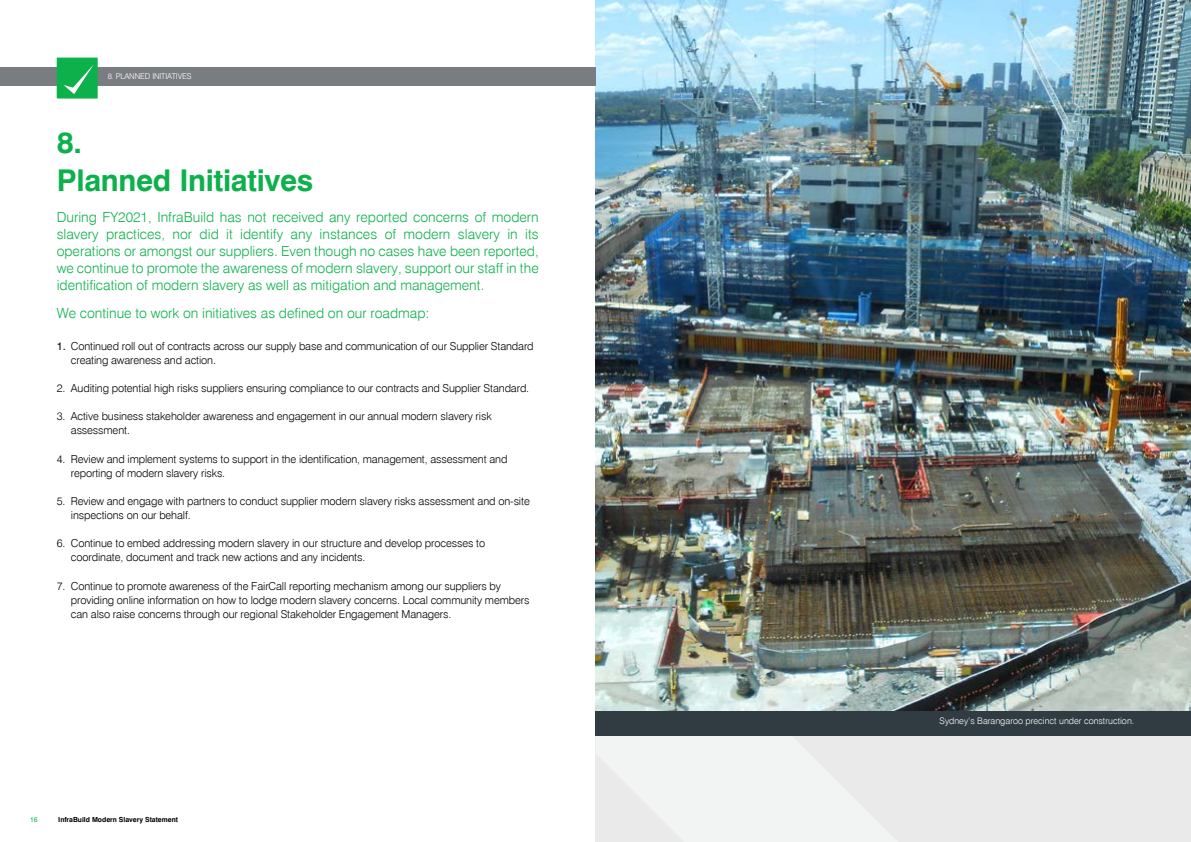
<style>
.page{position:relative;width:1191px;height:842px;background:#fff}
.page>*{position:absolute;margin:0;border:0;box-sizing:border-box;transform-origin:0 0}
.t1{font:700 30px/37.8px "Swiss 721 BT";letter-spacing:-.01em;color:#0db14b}
.t2{font:300 14px/17px "Swiss 721 BT";color:#0db14b;text-align:justify}
.t3{font:300 11px/14px "Swiss 721 BT";letter-spacing:-.01em;color:#000}
.t4{font:300 9px "Swiss 721 BT";color:#fff}
.t5{font:300 8px "Swiss 721 BT";letter-spacing:-.02em;color:#fff}
.t6{font:700 7px "Swiss 721 BT";color:#000}
.t7{font:7px "Swiss 721 BT";color:#0db14b}
.s1{font-weight:400}
</style>
<div class="page">
<div style="left:595px;top:0;width:596px;height:842px;background:#eaeaeb"></div>
<img style="left:595px;top:0;width:596px;height:712px">
<div style="left:595px;top:712px;width:596px;height:24px;background:#303c42"></div>
<div style="left:0;top:67px;width:595px;height:18px;background:#797d82"></div>
<svg style="left:57px;top:58px;width:41px;height:41px;background:#20b759"></svg>
<p class="t5" style="left:108px;top:71px;width:85px">8. PLANNED INITIATIVES</p>
<h1 class="t1" style="left:57px;top:123px;width:258px">8.<br>Planned Initiatives</h1>
<p class="t2" style="left:57px;top:209px;width:483px">During FY2021, InfraBuild has not received any reported concerns of modern slavery practices, nor did it identify any instances of modern slavery in its operations or amongst our suppliers. Even though no cases have been reported, we continue to promote the awareness of modern slavery, support our staff in the identification of modern slavery as well as mitigation and management.</p>
<p class="t2" style="left:57px;top:305px;width:374px">We continue to work on initiatives as defined on our roadmap:</p>
<p class="t3" style="left:71px;top:338px;width:464px;text-indent:-14px"><span class="s1">1.</span> Continued roll out of contracts across our supply base and communication of our Supplier Standard creating awareness and action.</p>
<p class="t3" style="left:57px;top:381px;width:474px">2. Auditing potential high risks suppliers ensuring compliance to our contracts and Supplier Standard.</p>
<p class="t3" style="left:71px;top:409px;width:422px;text-indent:-14px">3. Active business stakeholder awareness and engagement in our annual modern slavery risk assessment.</p>
<p class="t3" style="left:71px;top:451px;width:438px;text-indent:-14px">4. Review and implement systems to support in the identification, management, assessment and reporting of modern slavery risks.</p>
<p class="t3" style="left:71px;top:494px;width:460px;text-indent:-14px">5. Review and engage with partners to conduct supplier modern slavery risks assessment and on-site inspections on our behalf.</p>
<p class="t3" style="left:71px;top:536px;width:416px;text-indent:-14px">6. Continue to embed addressing modern slavery in our structure and develop processes to coordinate, document and track new actions and any incidents.</p>
<p class="t3" style="left:71px;top:578px;width:460px;text-indent:-14px">7. Continue to promote awareness of the FairCall reporting mechanism among our suppliers by providing online information on how to lodge modern slavery concerns. Local community members can also raise concerns through our regional Stakeholder Engagement Managers.</p>
<p class="t7" style="left:30px;top:815px;width:9px">16</p>
<p class="t6" style="left:58px;top:815px;width:121px">InfraBuild Modern Slavery Statement</p>
<p class="t4" style="left:939px;top:715px;width:196px">Sydney’s Barangaroo precinct under construction.</p>
</div>
